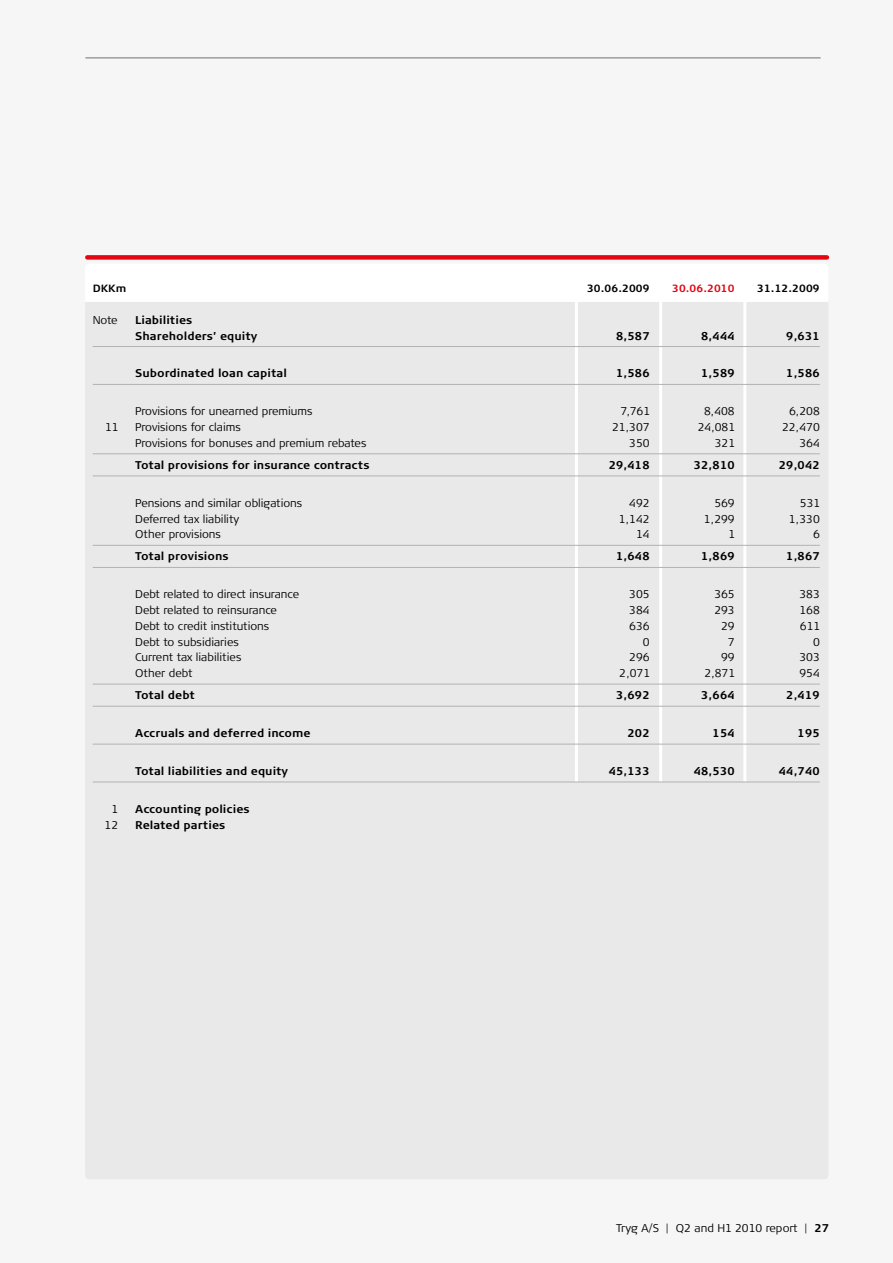
<style>
.page{position:relative;width:893px;height:1263px;background:#f6f6f6}
.page>*{position:absolute;margin:0;border:0;box-sizing:border-box;transform-origin:0 0}
.t1{font:11.25px "TRYG Light TF";color:#000}
.t2{font:11.25px/15.8px "TRYG Bold TF";color:#000}
.t3{font:10.5px "TRYG Bold TF";color:#000}
.t4{font:10.5px "TRYG Bold TF";color:#e30613}
.s1{font-family:"TRYG Bold TF"}
</style>
<div class="page">
<div style="left:85px;top:302px;width:743px;height:877px;background:#e9e9e9"></div>
<div style="left:87px;top:255px;width:740px;height:5px;background:#e30613"></div>
<hr style="left:659px;top:302px;width:3px;height:480px;background:#fff">
<hr style="left:743px;top:302px;width:3px;height:480px;background:#fff">
<hr style="left:575px;top:302px;width:3px;height:480px;background:#fff">
<hr style="left:85px;top:58px;width:736px;height:1px;background:#706f6f">
<hr style="left:93px;top:346px;width:727px;height:1px;background:#b3b2b2">
<hr style="left:93px;top:384px;width:727px;height:1px;background:#b3b2b2">
<hr style="left:93px;top:453px;width:727px;height:1px;background:#b3b2b2">
<hr style="left:93px;top:476px;width:727px;height:1px;background:#b3b2b2">
<hr style="left:93px;top:545px;width:727px;height:1px;background:#b3b2b2">
<hr style="left:93px;top:567px;width:727px;height:1px;background:#b3b2b2">
<hr style="left:93px;top:684px;width:727px;height:1px;background:#b3b2b2">
<hr style="left:93px;top:706px;width:727px;height:1px;background:#b3b2b2">
<hr style="left:93px;top:744px;width:727px;height:1px;background:#b3b2b2">
<hr style="left:93px;top:782px;width:727px;height:1px;background:#b3b2b2">
<p class="t3" style="left:93px;top:282px;width:35px">DKKm</p>
<p class="t3" style="left:587px;top:282px;width:64px">30.06.2009</p>
<p class="t4" style="left:672px;top:282px;width:64px">30.06.2010</p>
<p class="t3" style="left:757px;top:282px;width:64px">31.12.2009</p>
<p class="t1" style="left:93px;top:313px;width:26px">Note</p>
<p class="t2" style="left:135px;top:312px;width:124px">Liabilities<br>Shareholders’ equity</p>
<p class="t2" style="left:616px;top:328px;width:35px">8,587</p>
<p class="t2" style="left:701px;top:328px;width:35px">8,444</p>
<p class="t2" style="left:786px;top:328px;width:35px">9,631</p>
<p class="t2" style="left:135px;top:366px;width:153px">Subordinated loan capital</p>
<p class="t2" style="left:616px;top:366px;width:35px">1,586</p>
<p class="t2" style="left:701px;top:366px;width:35px">1,589</p>
<p class="t2" style="left:786px;top:366px;width:35px">1,586</p>
<p class="t1" style="left:135px;top:405px;width:179px">Provisions for unearned premiums</p>
<p class="t1" style="left:620px;top:405px;width:31px">7,761</p>
<p class="t1" style="left:704px;top:405px;width:32px">8,408</p>
<p class="t1" style="left:789px;top:405px;width:32px">6,208</p>
<p class="t1" style="left:105px;top:421px;width:15px">11</p>
<p class="t1" style="left:135px;top:421px;width:107px">Provisions for claims</p>
<p class="t1" style="left:612px;top:421px;width:39px">21,307</p>
<p class="t1" style="left:698px;top:421px;width:39px">24,081</p>
<p class="t1" style="left:782px;top:421px;width:39px">22,470</p>
<p class="t1" style="left:135px;top:436px;width:233px">Provisions for bonuses and premium rebates</p>
<p class="t1" style="left:629px;top:436px;width:22px">350</p>
<p class="t1" style="left:715px;top:436px;width:22px">321</p>
<p class="t1" style="left:799px;top:436px;width:22px">364</p>
<p class="t2" style="left:135px;top:457px;width:236px">Total provisions for insurance contracts</p>
<p class="t2" style="left:609px;top:457px;width:42px">29,418</p>
<p class="t2" style="left:694px;top:457px;width:42px">32,810</p>
<p class="t2" style="left:779px;top:457px;width:42px">29,042</p>
<p class="t1" style="left:135px;top:496px;width:169px">Pensions and similar obligations</p>
<p class="t1" style="left:629px;top:496px;width:22px">492</p>
<p class="t1" style="left:714px;top:496px;width:22px">569</p>
<p class="t1" style="left:800px;top:496px;width:22px">531</p>
<p class="t1" style="left:135px;top:512px;width:106px">Deferred tax liability</p>
<p class="t1" style="left:619px;top:512px;width:32px">1,142</p>
<p class="t1" style="left:704px;top:512px;width:32px">1,299</p>
<p class="t1" style="left:789px;top:512px;width:32px">1,330</p>
<p class="t1" style="left:135px;top:528px;width:87px">Other provisions</p>
<p class="t1" style="left:636px;top:528px;width:15px">14</p>
<p class="t1" style="left:728px;top:528px;width:8px">1</p>
<p class="t1" style="left:813px;top:528px;width:8px">6</p>
<p class="t2" style="left:135px;top:549px;width:95px">Total provisions</p>
<p class="t2" style="left:616px;top:549px;width:35px">1,648</p>
<p class="t2" style="left:701px;top:549px;width:35px">1,869</p>
<p class="t2" style="left:786px;top:549px;width:35px">1,867</p>
<p class="t1" style="left:135px;top:588px;width:165px">Debt related to direct insurance</p>
<p class="t1" style="left:629px;top:588px;width:22px">305</p>
<p class="t1" style="left:714px;top:588px;width:22px">365</p>
<p class="t1" style="left:799px;top:588px;width:22px">383</p>
<p class="t1" style="left:135px;top:604px;width:143px">Debt related to reinsurance</p>
<p class="t1" style="left:629px;top:604px;width:22px">384</p>
<p class="t1" style="left:714px;top:604px;width:22px">293</p>
<p class="t1" style="left:799px;top:604px;width:22px">168</p>
<p class="t1" style="left:135px;top:619px;width:136px">Debt to credit institutions</p>
<p class="t1" style="left:629px;top:619px;width:22px">636</p>
<p class="t1" style="left:721px;top:619px;width:15px">29</p>
<p class="t1" style="left:800px;top:619px;width:22px">611</p>
<p class="t1" style="left:135px;top:635px;width:105px">Debt to subsidiaries</p>
<p class="t1" style="left:643px;top:635px;width:8px">0</p>
<p class="t1" style="left:728px;top:635px;width:8px">7</p>
<p class="t1" style="left:813px;top:635px;width:8px">0</p>
<p class="t1" style="left:135px;top:651px;width:108px">Current tax liabilities</p>
<p class="t1" style="left:629px;top:651px;width:22px">296</p>
<p class="t1" style="left:721px;top:651px;width:15px">99</p>
<p class="t1" style="left:799px;top:651px;width:22px">303</p>
<p class="t1" style="left:135px;top:667px;width:59px">Other debt</p>
<p class="t1" style="left:619px;top:667px;width:32px">2,071</p>
<p class="t1" style="left:704px;top:667px;width:32px">2,871</p>
<p class="t1" style="left:799px;top:667px;width:22px">954</p>
<p class="t2" style="left:135px;top:687px;width:61px">Total debt</p>
<p class="t2" style="left:616px;top:687px;width:35px">3,692</p>
<p class="t2" style="left:701px;top:687px;width:35px">3,664</p>
<p class="t2" style="left:786px;top:687px;width:35px">2,419</p>
<p class="t2" style="left:135px;top:725px;width:177px">Accruals and deferred income</p>
<p class="t2" style="left:627px;top:725px;width:24px">202</p>
<p class="t2" style="left:713px;top:725px;width:24px">154</p>
<p class="t2" style="left:798px;top:725px;width:24px">195</p>
<p class="t2" style="left:135px;top:763px;width:154px">Total liabilities and equity</p>
<p class="t2" style="left:609px;top:763px;width:42px">45,133</p>
<p class="t2" style="left:694px;top:763px;width:42px">48,530</p>
<p class="t2" style="left:779px;top:763px;width:42px">44,740</p>
<p class="t1" style="left:111px;top:802px;width:8px">1</p>
<p class="t2" style="left:135px;top:801px;width:116px">Accounting policies</p>
<p class="t1" style="left:105px;top:818px;width:15px">12</p>
<p class="t2" style="left:135px;top:817px;width:92px">Related parties</p>
<p class="t1" style="left:616px;top:1222px;width:215px">Tryg A/S | Q2 and H1 2010 report | <span class="s1">27</span></p>
</div>
